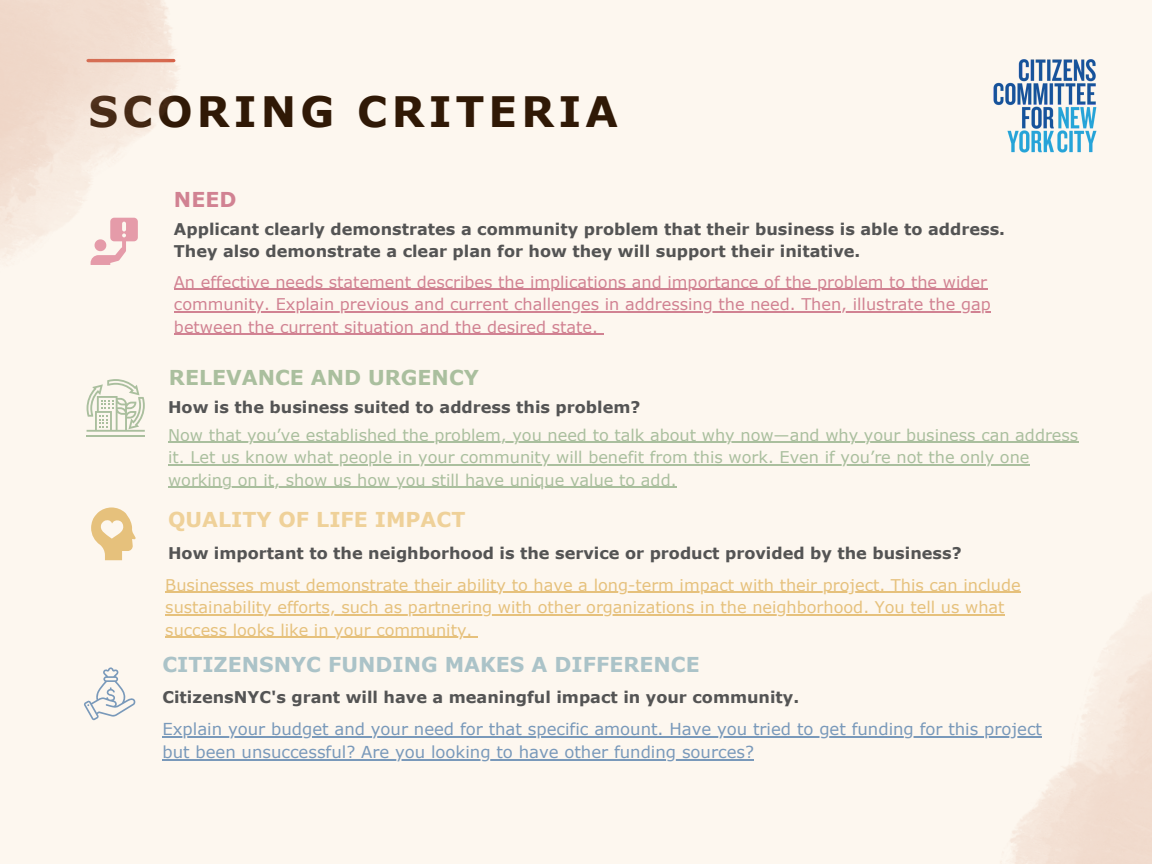
<style>
.page{position:relative;width:1152px;height:864px;background:#fdf7ef}
.page>*{position:absolute;margin:0;border:0;box-sizing:border-box;transform-origin:0 0}
.t1{font:700 41.85px "Verdana";letter-spacing:.1em;color:#301906}
.t2{font:700 20.55px "Verdana";color:#abc3c8}
.t3{font:700 20.55px "Verdana";color:#efd199}
.t4{font:700 20.55px "Verdana";color:#aabf9e}
.t5{font:700 20.55px "Verdana";color:#d18292}
.t6{font:16.5px/22.5px "Verdana";color:#7999ba}
.t7{font:700 16.05px/22.5px "Verdana";color:#545454}
.t8{font:16.05px/22.5px "Verdana";color:#aabf9e}
.t9{font:16.05px/22.5px "Verdana";color:#d18292}
.t10{font:16.05px/22.5px "Verdana";color:#e6c17c}
</style>
<div class="page">
<img style="left:993px;top:59px;width:104px;height:94px">
<img style="left:0;top:0;width:225px;height:334px">
<hr style="left:174px;top:289px;width:813px;height:1px;background:#d18292">
<hr style="left:174px;top:311px;width:817px;height:1px;background:#d18292">
<hr style="left:174px;top:334px;width:424px;height:1px;background:#d18292">
<hr style="left:168px;top:442px;width:910px;height:1px;background:#aabf9e">
<hr style="left:168px;top:464px;width:862px;height:2px;background:#aabf9e">
<hr style="left:168px;top:487px;width:509px;height:1px;background:#aabf9e">
<hr style="left:165px;top:592px;width:856px;height:1px;background:#e6c17c">
<hr style="left:165px;top:614px;width:840px;height:1px;background:#e6c17c">
<hr style="left:165px;top:637px;width:307px;height:1px;background:#e6c17c">
<hr style="left:162px;top:737px;width:880px;height:1px;background:#7999ba">
<hr style="left:162px;top:759px;width:592px;height:1px;background:#7999ba">
<svg style="left:91px;top:218px;width:47px;height:47px"></svg>
<hr style="left:87px;top:435px;width:58px;height:2px;background:#aabf9e">
<svg style="left:87px;top:379px;width:58px;height:53px"></svg>
<svg style="left:91px;top:507px;width:45px;height:53px"></svg>
<svg style="left:84px;top:667px;width:51px;height:53px"></svg>
<p class="t1" style="left:89px;top:85px;width:531px">SCORING CRITERIA</p>
<p class="t5" style="left:174px;top:186px;width:64px">NEED</p>
<p class="t7" style="left:174px;top:217px;width:833px">Applicant clearly demonstrates a community problem that their business is able to address.<br>They also demonstrate a clear plan for how they will support their initative.</p>
<p class="t9" style="left:174px;top:270px;width:818px">An effective needs statement describes the implications and importance of the problem to the wider community. Explain previous and current challenges in addressing the need. Then, illustrate the gap between the current situation and the desired state.</p>
<p class="t4" style="left:169px;top:364px;width:311px">RELEVANCE AND URGENCY</p>
<p class="t7" style="left:168px;top:395px;width:474px">How is the business suited to address this problem?</p>
<p class="t8" style="left:168px;top:423px;width:912px">Now that you’ve established the problem, you need to talk about why now—and why your business can address it. Let us know what people in your community will benefit from this work. Even if you’re not the only one working on it, show us how you still have unique value to add.</p>
<p class="t3" style="left:168px;top:506px;width:299px">QUALITY OF LIFE IMPACT</p>
<p class="t7" style="left:168px;top:541px;width:795px">How important to the neighborhood is the service or product provided by the business?</p>
<p class="t10" style="left:165px;top:573px;width:857px">Businesses must demonstrate their ability to have a long-term impact with their project. This can include sustainability efforts, such as partnering with other organizations in the neighborhood. You tell us what success looks like in your community.</p>
<p class="t2" style="left:162px;top:651px;width:539px">CITIZENSNYC FUNDING MAKES A DIFFERENCE</p>
<p class="t7" style="left:162px;top:686px;width:638px">CitizensNYC's grant will have a meaningful impact in your community.</p>
<p class="t6" style="left:162px;top:718px;width:881px">Explain your budget and your need for that specific amount. Have you tried to get funding for this project but been unsuccessful? Are you looking to have other funding sources?</p>
</div>
